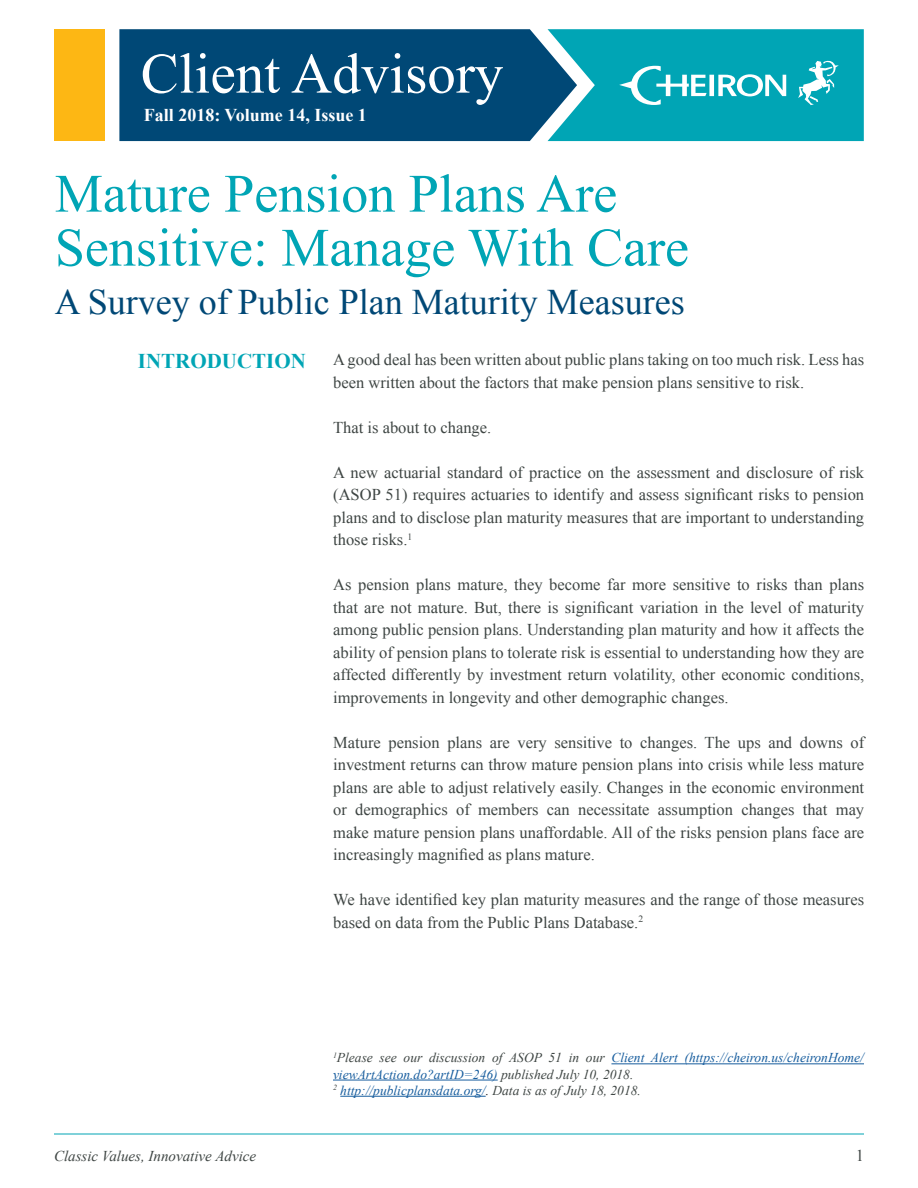
<style>
.page{position:relative;width:918px;height:1188px;background:#fff}
.page>*{position:absolute;margin:0;border:0;box-sizing:border-box;transform-origin:0 0}
.t1{font:57px "Times New Roman";color:#fff}
.t2{font:54px "Times New Roman";color:#00a5b5}
.t3{font:36px "Times New Roman";color:#004876}
.Subheader{font:700 21px "Times New Roman";color:#00a5b5}
.t4{font:700 18px "Times New Roman";color:#fff}
.Body_Copy{font:16.5px/22.5px "Times New Roman";color:#3e4543;text-align:justify}
.t5{font:italic 15px "Times New Roman";color:#3e4543}
.Fine_print{font:italic 13.5px/16.2px "Times New Roman";color:#175d9e}
.s1{color:#3e4543}
.s2{color:#231f20}
</style>
<div class="page">
<hr style="left:54px;top:1134px;width:810px;height:1px;background:#00a5b5">
<div style="left:119px;top:29px;width:429px;height:112px;background:#004876"></div>
<div style="left:54px;top:29px;width:50px;height:112px;background:#fdb714"></div>
<svg style="left:548px;top:29px;width:316px;height:112px;background:#1cabbb"></svg>
<hr style="left:611px;top:1064px;width:253px;height:1px;background:#175d9e">
<hr style="left:333px;top:1080px;width:165px;height:1px;background:#175d9e">
<hr style="left:340px;top:1096px;width:146px;height:1px;background:#175d9e">
<p class="t1" style="left:141px;top:35px;width:364px">Client Advisory</p>
<p class="t4" style="left:144px;top:103px;width:225px">Fall 2018: Volume 14, Issue 1</p>
<p class="t2" style="left:55px;top:157px;width:564px">Mature Pension Plans Are</p>
<p class="t2" style="left:55px;top:211px;width:636px">Sensitive: Manage With Care</p>
<p class="t3" style="left:55px;top:277px;width:631px">A Survey of Public Plan Maturity Measures</p>
<p class="Body_Copy" style="left:333px;top:348px;width:532px">A good deal has been written about public plans taking on too much risk. Less has been written about the factors that make pension plans sensitive to risk.</p>
<p class="Body_Copy" style="left:333px;top:416px;width:160px">That is about to change.</p>
<p class="Body_Copy" style="left:333px;top:461px;width:533px">A new actuarial standard of practice on the assessment and disclosure of risk (ASOP 51) requires actuaries to identify and assess significant risks to pension plans and to disclose plan maturity measures that are important to understanding those risks.<sup>1</sup></p>
<p class="Body_Copy" style="left:333px;top:573px;width:533px">As pension plans mature, they become far more sensitive to risks than plans that are not mature. But, there is significant variation in the level of maturity among public pension plans. Understanding plan maturity and how it affects the ability of pension plans to tolerate risk is essential to understanding how they are affected differently by investment return volatility, other economic conditions, improvements in longevity and other demographic changes.</p>
<p class="Body_Copy" style="left:333px;top:731px;width:533px">Mature pension plans are very sensitive to changes. The ups and downs of investment returns can throw mature pension plans into crisis while less mature plans are able to adjust relatively easily. Changes in the economic environment or demographics of members can necessitate assumption changes that may make mature pension plans unaffordable. All of the risks pension plans face are increasingly magnified as plans mature.</p>
<p class="Body_Copy" style="left:333px;top:888px;width:533px">We have identified key plan maturity measures and the range of those measures based on data from the Public Plans Database.<sup>2</sup></p>
<p class="Subheader" style="left:138px;top:346px;width:169px">INTRODUCTION</p>
<p class="Fine_print" style="left:333px;top:1049px;width:533px"><sup>1</sup><span class="s1">Please see our discussion of ASOP 51 in our</span> Client Alert (https://cheiron.us/cheironHome/ viewArtAction.do?artID=246) <span class="s1">published July 10, 2018.</span></p>
<p class="Fine_print" style="left:333px;top:1082px;width:309px"><sup>2</sup> http://publicplansdata.org/<span class="s2">.</span> <span class="s1">Data is as of July 18, 2018.</span></p>
<p class="t5" style="left:54px;top:1146px;width:204px">Classic Values, Innovative Advice</p>
<p class="Body_Copy" style="left:856px;top:1144px;width:10px">1</p>
</div>
